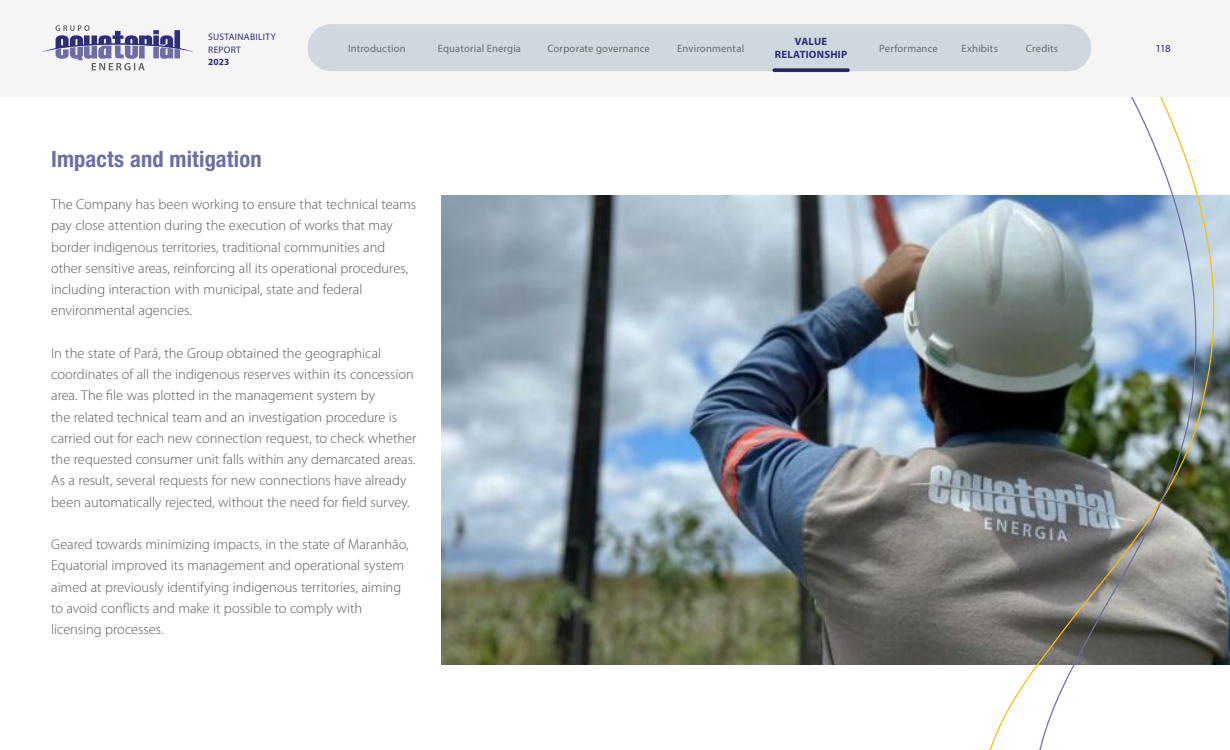
<style>
.page{position:relative;width:1230px;height:750px;background:#fff}
.page>*{position:absolute;margin:0;border:0;box-sizing:border-box;transform-origin:0 0}
._03_subtitulo_x_1_1_1{font:700 condensed 22.5px "Helvetica Neue LT Std";letter-spacing:.005em;color:#6d6ea8}
._04_texto_corrido{font:300 14.38px/21.2px "Myriad Pro";color:#58595b}
.t1{font:10.88px "Myriad Pro";color:#2f2e79}
.t2{font:10.62px "Myriad Pro";letter-spacing:.015em;color:#6d6e71}
.t3{font:700 10.62px/12.5px "Myriad Pro";letter-spacing:.025em;color:#2f2e79;text-align:center}
.t4{font:9.5px/12.2px "Myriad Pro";letter-spacing:.03em;color:#2f2e79}
.t5{font:700 9.5px "Myriad Pro";color:#2f2e79}
</style>
<div class="page">
<img style="left:442px;top:195px;width:464px;height:470px">
<img style="left:1211px;top:195px;width:19px;height:470px">
<img style="left:906px;top:97px;width:305px;height:653px">
<div style="left:0;top:0;width:1230px;height:96px;background:#f5f5f6"></div>
<svg style="left:42px;top:25px;width:151px;height:45px"></svg>
<div style="left:308px;top:24px;width:783px;height:47px;background:#ced8de;border-radius:24px"></div>
<svg style="left:774px;top:68px;width:74px;height:4px"></svg>
<p class="t4" style="left:208px;top:31px;width:69px">SUSTAINABILITY<br>REPORT</p>
<p class="t5" style="left:208px;top:55px;width:23px">2023</p>
<p class="t2" style="left:438px;top:42px;width:85px">Equatorial Energia</p>
<p class="t2" style="left:547px;top:42px;width:104px">Corporate governance</p>
<p class="t2" style="left:677px;top:42px;width:68px">Environmental</p>
<p class="t3" style="left:775px;top:35px;width:74px">VALUE<br>RELATIONSHIP</p>
<p class="t2" style="left:348px;top:42px;width:59px">Introduction</p>
<p class="t2" style="left:879px;top:42px;width:60px">Performance</p>
<p class="t2" style="left:962px;top:42px;width:38px">Exhibits</p>
<p class="t2" style="left:1026px;top:42px;width:34px">Credits</p>
<p class="_03_subtitulo_x_1_1_1" style="left:51px;top:145px;width:212px">Impacts and mitigation</p>
<p class="_04_texto_corrido" style="left:51px;top:194px;width:367px">The Company has been working to ensure that technical teams pay close attention during the execution of works that may border indigenous territories, traditional communities and other sensitive areas, reinforcing all its operational procedures, including interaction with municipal, state and federal environmental agencies.</p>
<p class="_04_texto_corrido" style="left:51px;top:343px;width:367px">In the state of Pará, the Group obtained the geographical coordinates of all the indigenous reserves within its concession area. The file was plotted in the management system by<br>the related technical team and an investigation procedure is carried out for each new connection request, to check whether the requested consumer unit falls within any demarcated areas.<br>As a result, several requests for new connections have already been automatically rejected, without the need for field survey.</p>
<p class="_04_texto_corrido" style="left:51px;top:534px;width:359px">Geared towards minimizing impacts, in the state of Maranhão, Equatorial improved its management and operational system aimed at previously identifying indigenous territories, aiming to avoid conflicts and make it possible to comply with licensing processes.</p>
<p class="t1" style="left:1155px;top:42px;width:17px">118</p>
</div>
